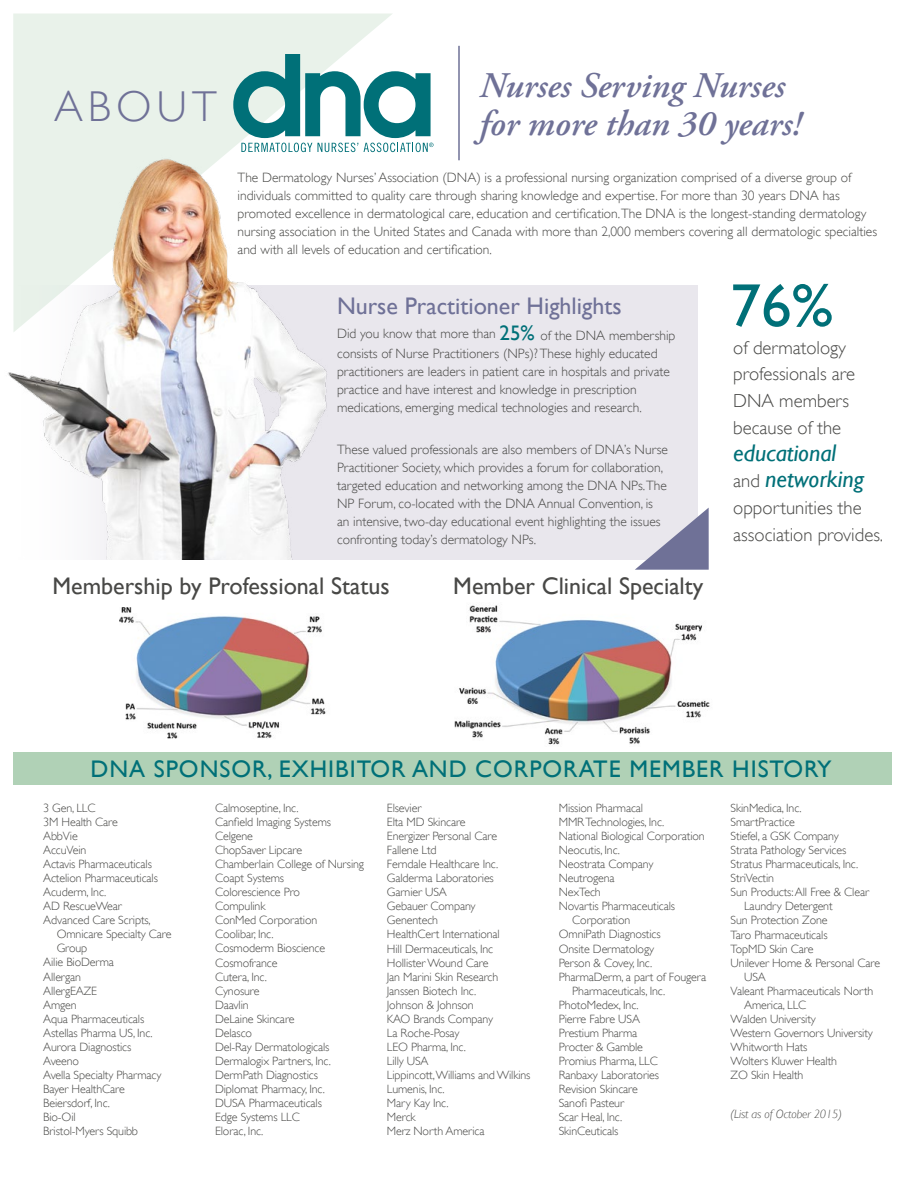
<style>
.page{position:relative;width:918px;height:1188px;background:#fff}
.page>*{position:absolute;margin:0;border:0;box-sizing:border-box;transform-origin:0 0}
.t1{font:61.5px "Gill Sans";color:#007078}
.t2{font:300 43.2px "Gill Sans";letter-spacing:.12em;color:#6f7197}
.t3{font:italic 600 36px/37.5px "Adobe Garamond Pro";color:#6f7197}
.t4{font:italic 24.15px/26.7px "Gill Sans";color:#007078}
.t5{font:24px "Gill Sans";color:#484846}
.t6{font:24px "Gill Sans";letter-spacing:.04em;color:#007078}
.t7{font:24px "Gill Sans";color:#6f7197}
.t8{font:300 18.75px/26.7px "Gill Sans";color:#484846}
.t9{font:300 13.5px/18px "Gill Sans";color:#484846}
.t10{font:300 12px/14.1px "Gill Sans";letter-spacing:-.01em;color:#484846}
.t11{font:italic 300 12px "Gill Sans";letter-spacing:-.01em;color:#484846}
.s1{font-weight:400;font-size:21px;color:#007078}
.s2{font-weight:300;font-style:normal;font-size:18.75px;color:#484846}
</style>
<div class="page">
<div style="left:13px;top:285px;width:685px;height:274px;background:#e9e7ed"></div>
<div style="left:13px;top:13px;width:379px;height:106px;background:#e9f2ea"></div>
<svg style="left:233px;top:54px;width:198px;height:65px"></svg>
<hr style="left:458px;top:46px;width:2px;height:114px;background:#6f7197">
<img style="left:8px;top:119px;width:426px;height:440px">
<svg style="left:635px;top:508px;width:74px;height:62px"></svg>
<div style="left:13px;top:752px;width:879px;height:33px;background:#b0d1b6"></div>
<img style="left:119px;top:607px;width:207px;height:132px">
<img style="left:454px;top:605px;width:256px;height:140px">
<h2 class="t2" style="left:54px;top:82px;width:164px">ABOUT</h2>
<h3 class="t3" style="left:480px;top:69px;width:323px">Nurses Serving Nurses for more than 30 years!</h3>
<p class="t9" style="left:238px;top:169px;width:641px">The Dermatology Nurses’ Association (DNA) is a professional nursing organization comprised of a diverse group of individuals committed to quality care through sharing knowledge and expertise. For more than 30 years DNA has promoted excellence in dermatological care, education and certification.The DNA is the longest-standing dermatology nursing association in the United States and Canada with more than 2,000 members covering all dermatologic specialties and with all levels of education and certification.</p>
<h3 class="t7" style="left:337px;top:291px;width:286px">Nurse Practitioner Highlights</h3>
<p class="t9" style="left:337px;top:324px;width:340px;line-height:19.5px">Did you know that more than <span class="s1">25%</span> of the DNA membership consists of Nurse Practitioners (NPs)? These highly educated</p>
<p class="t9" style="left:337px;top:362px;width:334px">practitioners are leaders in patient care in hospitals and private practice and have interest and knowledge in prescription medications, emerging medical technologies and research.</p>
<p class="t9" style="left:337px;top:440px;width:332px">These valued professionals are also members of DNA’s Nurse Practitioner Society, which provides a forum for collaboration, targeted education and networking among the DNA NPs.The NP Forum, co-located with the DNA Annual Convention, is an intensive, two-day educational event highlighting the issues confronting today’s dermatology NPs.</p>
<h1 class="t1" style="left:730px;top:269px;width:105px">76%</h1>
<h3 class="t8" style="left:733px;top:334px;width:123px">of dermatology professionals are<br>DNA members because of the</h3>
<h3 class="t4" style="left:733px;top:439px;width:132px">educational <span class="s2">and</span> networking</h3>
<h3 class="t8" style="left:733px;top:494px;width:152px">opportunities the association provides.</h3>
<h3 class="t5" style="left:52px;top:572px;width:339px">Membership by Professional Status</h3>
<h3 class="t5" style="left:453px;top:572px;width:252px">Member Clinical Specialty</h3>
<h3 class="t6" style="left:91px;top:755px;width:743px">DNA SPONSOR, EXHIBITOR AND CORPORATE MEMBER HISTORY</h3>
<p class="t10" style="left:43px;top:801px;width:54px">3 Gen, LLC</p>
<p class="t10" style="left:43px;top:815px;width:76px">3M Health Care</p>
<p class="t10" style="left:43px;top:829px;width:36px">AbbVie</p>
<p class="t10" style="left:43px;top:843px;width:45px">AccuVein</p>
<p class="t10" style="left:43px;top:857px;width:110px">Actavis Pharmaceuticals</p>
<p class="t10" style="left:43px;top:871px;width:116px">Actelion Pharmaceuticals</p>
<p class="t10" style="left:43px;top:885px;width:65px">Acuderm, Inc.</p>
<p class="t10" style="left:43px;top:899px;width:80px">AD RescueWear</p>
<p class="t10" style="left:43px;top:913px;width:109px">Advanced Care Scripts,</p>
<p class="t10" style="left:57px;top:927px;width:116px">Omnicare Specialty Care</p>
<p class="t10" style="left:57px;top:941px;width:32px">Group</p>
<p class="t10" style="left:43px;top:955px;width:72px">Ailie BioDerma</p>
<p class="t10" style="left:43px;top:970px;width:39px">Allergan</p>
<p class="t10" style="left:43px;top:984px;width:55px">AllergEAZE</p>
<p class="t10" style="left:43px;top:998px;width:35px">Amgen</p>
<p class="t10" style="left:43px;top:1012px;width:103px">Aqua Pharmaceuticals</p>
<p class="t10" style="left:43px;top:1026px;width:111px">Astellas Pharma US, Inc.</p>
<p class="t10" style="left:43px;top:1040px;width:90px">Aurora Diagnostics</p>
<p class="t10" style="left:43px;top:1054px;width:37px">Aveeno</p>
<p class="t10" style="left:43px;top:1068px;width:120px">Avella Specialty Pharmacy</p>
<p class="t10" style="left:43px;top:1082px;width:83px">Bayer HealthCare</p>
<p class="t10" style="left:43px;top:1096px;width:68px">Beiersdorf, Inc.</p>
<p class="t10" style="left:43px;top:1110px;width:34px">Bio-Oil</p>
<p class="t10" style="left:43px;top:1124px;width:96px">Bristol-Myers Squibb</p>
<p class="t10" style="left:215px;top:801px;width:151px">Calmoseptine, Inc.<br>Canfield Imaging Systems<br>Celgene<br>ChopSaver Lipcare<br>Chamberlain College of Nursing<br>Coapt Systems<br>Colorescience Pro<br>Compulink<br>ConMed Corporation<br>Coolibar, Inc.<br>Cosmoderm Bioscience<br>Cosmofrance<br>Cutera, Inc.<br>Cynosure<br>Daavlin<br>DeLaine Skincare<br>Delasco<br>Del-Ray Dermatologicals<br>Dermalogix Partners, Inc.<br>DermPath Diagnostics<br>Diplomat Pharmacy, Inc.<br>DUSA Pharmaceuticals<br>Edge Systems LLC<br>Elorac, Inc.</p>
<p class="t10" style="left:387px;top:801px;width:145px">Elsevier<br>Elta MD Skincare<br>Energizer Personal Care<br>Fallene Ltd<br>Ferndale Healthcare Inc.<br>Galderma Laboratories<br>Garnier USA<br>Gebauer Company<br>Genentech<br>HealthCert International<br>Hill Dermaceuticals, Inc<br>Hollister Wound Care<br>Jan Marini Skin Research<br>Janssen Biotech Inc.<br>Johnson &amp; Johnson<br>KAO Brands Company<br>La Roche-Posay<br>LEO Pharma, Inc.<br>Lilly USA<br>Lippincott, Williams and Wilkins<br>Lumenis, Inc.<br>Mary Kay Inc.<br>Merck<br>Merz North America</p>
<p class="t10" style="left:559px;top:801px;width:86px">Mission Pharmacal</p>
<p class="t10" style="left:559px;top:815px;width:107px">MMR Technologies, Inc.</p>
<p class="t10" style="left:559px;top:829px;width:147px">National Biological Corporation</p>
<p class="t10" style="left:559px;top:843px;width:63px">Neocutis, Inc.</p>
<p class="t10" style="left:559px;top:857px;width:96px">Neostrata Company</p>
<p class="t10" style="left:559px;top:871px;width:57px">Neutrogena</p>
<p class="t10" style="left:559px;top:885px;width:43px">NexTech</p>
<p class="t10" style="left:559px;top:899px;width:118px">Novartis Pharmaceuticals</p>
<p class="t10" style="left:572px;top:913px;width:60px">Corporation</p>
<p class="t10" style="left:559px;top:927px;width:103px">OmniPath Diagnostics</p>
<p class="t10" style="left:559px;top:941px;width:97px">Onsite Dermatology</p>
<p class="t10" style="left:559px;top:956px;width:95px">Person &amp; Covey, Inc.</p>
<p class="t10" style="left:559px;top:970px;width:149px">PharmaDerm, a part of Fougera</p>
<p class="t10" style="left:572px;top:984px;width:94px">Pharmaceuticals, Inc.</p>
<p class="t10" style="left:559px;top:998px;width:81px">PhotoMedex, Inc.</p>
<p class="t10" style="left:559px;top:1012px;width:83px">Pierre Fabre USA</p>
<p class="t10" style="left:559px;top:1026px;width:80px">Prestium Pharma</p>
<p class="t10" style="left:559px;top:1040px;width:86px">Procter &amp; Gamble</p>
<p class="t10" style="left:559px;top:1054px;width:101px">Promius Pharma, LLC</p>
<p class="t10" style="left:559px;top:1068px;width:102px">Ranbaxy Laboratories</p>
<p class="t10" style="left:559px;top:1082px;width:81px">Revision Skincare</p>
<p class="t10" style="left:559px;top:1096px;width:67px">Sanofi Pasteur</p>
<p class="t10" style="left:559px;top:1110px;width:65px">Scar Heal, Inc.</p>
<p class="t10" style="left:559px;top:1124px;width:61px">SkinCeuticals</p>
<p class="t10" style="left:731px;top:801px;width:73px">SkinMedica, Inc.</p>
<p class="t10" style="left:731px;top:815px;width:66px">SmartPractice</p>
<p class="t10" style="left:731px;top:829px;width:110px">Stiefel, a GSK Company</p>
<p class="t10" style="left:731px;top:843px;width:117px">Strata Pathology Services</p>
<p class="t10" style="left:731px;top:857px;width:129px">Stratus Pharmaceuticals, Inc.</p>
<p class="t10" style="left:731px;top:871px;width:45px">StriVectin</p>
<p class="t10" style="left:731px;top:885px;width:140px">Sun Products: All Free &amp; Clear</p>
<p class="t10" style="left:744px;top:899px;width:90px">Laundry Detergent</p>
<p class="t10" style="left:731px;top:913px;width:98px">Sun Protection Zone</p>
<p class="t10" style="left:731px;top:927px;width:98px">Taro Pharmaceuticals</p>
<p class="t10" style="left:731px;top:942px;width:84px">TopMD Skin Care</p>
<p class="t10" style="left:731px;top:956px;width:151px">Unilever Home &amp; Personal Care</p>
<p class="t10" style="left:744px;top:970px;width:23px">USA</p>
<p class="t10" style="left:731px;top:984px;width:144px">Valeant Pharmaceuticals North</p>
<p class="t10" style="left:744px;top:998px;width:64px">America, LLC</p>
<p class="t10" style="left:731px;top:1012px;width:87px">Walden University</p>
<p class="t10" style="left:731px;top:1026px;width:144px">Western Governors University</p>
<p class="t10" style="left:731px;top:1040px;width:78px">Whitworth Hats</p>
<p class="t10" style="left:731px;top:1054px;width:108px">Wolters Kluwer Health</p>
<p class="t10" style="left:731px;top:1068px;width:74px">ZO Skin Health</p>
<p class="t11" style="left:731px;top:1107px;width:113px">(List as of October 2015)</p>
</div>
